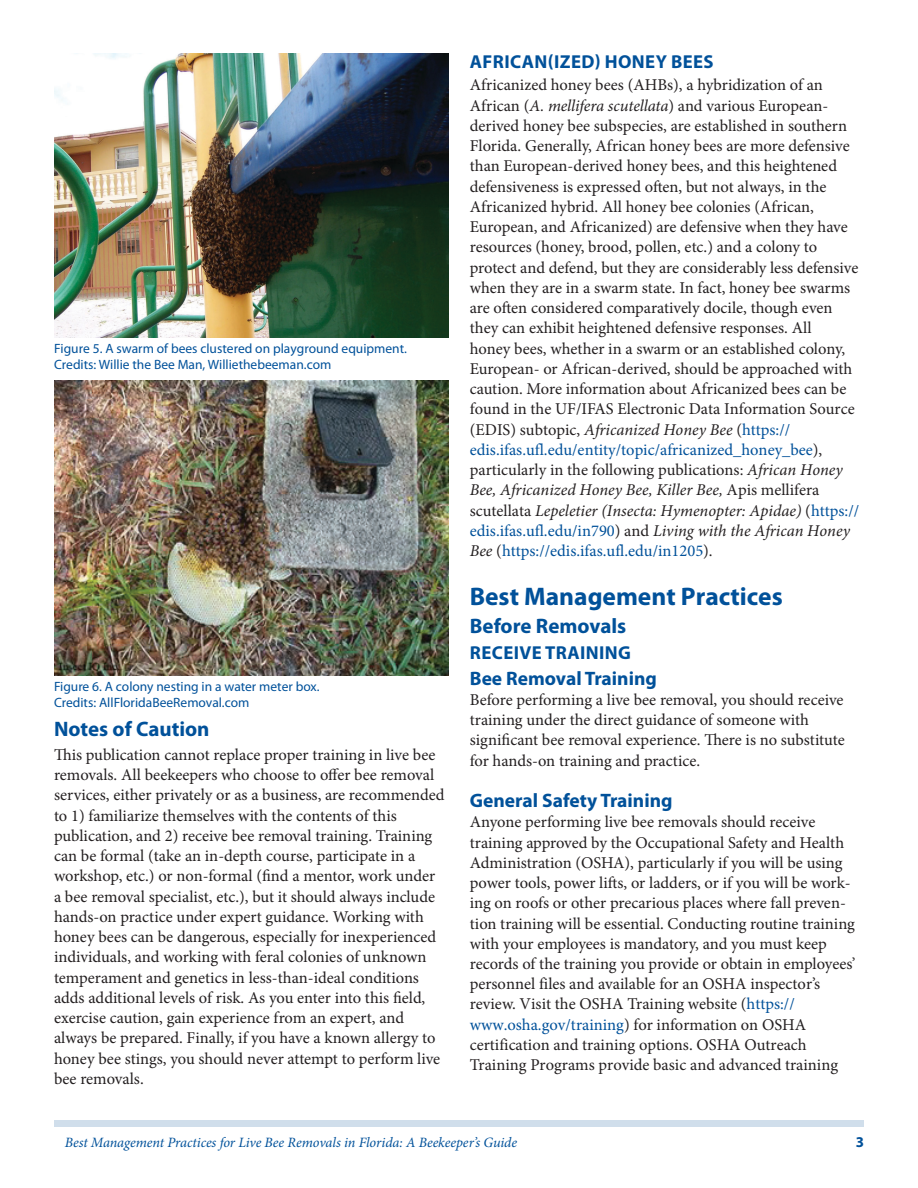
<style>
.page{position:relative;width:918px;height:1188px;background:#fff}
.page>*{position:absolute;margin:0;border:0;box-sizing:border-box;transform-origin:0 0}
.SectionHeading0{font:700 25.5px "Myriad Pro";color:#01519a}
.SectionHeading1{font:700 21px "Myriad Pro";color:#01519a}
.Paragraph{font:700 19.5px "Myriad Pro";color:#01519a}
.SectionHeading0-2{font:700 18.75px "Myriad Pro";letter-spacing:.02em;color:#01519a}
.SectionHeading2{font:700 18.75px "Myriad Pro";letter-spacing:.02em;color:#01519a}
.Paragraph-2{font:16.5px/20.2px "Minion Pro";color:#231f20}
.SectionHeading0-3{font:16.5px/20.2px "Minion Pro";color:#231f20}
.t1{font:700 15px "Myriad Pro";color:#01519a}
.RunningTitleItalics{font:italic 14.25px "Minion Pro";letter-spacing:-.005em;color:#01519a}
.t2{font:13.5px/15.9px "Myriad Pro";color:#01519a}
.s1{font-style:italic}
.s2{color:#01519a}
</style>
<div class="page">
<div style="left:54px;top:1120px;width:810px;height:7px;background:#d0deeb"></div>
<img style="left:54px;top:54px;width:394px;height:284px">
<img style="left:54px;top:380px;width:394px;height:295px">
<p class="t2" style="left:54px;top:341px;width:355px">Figure 5. A swarm of bees clustered on playground equipment.<br>Credits: Willie the Bee Man, Williethebeeman.com</p>
<p class="t2" style="left:54px;top:678px;width:267px;line-height:16.5px">Figure 6. A colony nesting in a water meter box.<br>Credits: AllFloridaBeeRemoval.com</p>
<p class="SectionHeading1" style="left:54px;top:716px;width:157px">Notes of Caution</p>
<p class="Paragraph-2" style="left:54px;top:745px;width:392px">This publication cannot replace proper training in live bee removals. All beekeepers who choose to offer bee removal services, either privately or as a business, are recommended to 1) familiarize themselves with the contents of this publication, and 2) receive bee removal training. Training can be formal (take an in-depth course, participate in a workshop, etc.) or non-formal (find a mentor, work under a bee removal specialist, etc.), but it should always include hands-on practice under expert guidance. Working with honey bees can be dangerous, especially for inexperienced individuals, and working with feral colonies of unknown temperament and genetics in less-than-ideal conditions adds additional levels of risk. As you enter into this field, exercise caution, gain experience from an expert, and always be prepared. Finally, if you have a known allergy to honey bee stings, you should never attempt to perform live bee removals.</p>
<p class="SectionHeading0-2" style="left:470px;top:50px;width:245px">AFRICAN(IZED) HONEY BEES</p>
<p class="SectionHeading0-3" style="left:470px;top:75px;width:391px">Africanized honey bees (AHBs), a hybridization of an African (<span class="s1">A. mellifera scutellata</span>) and various European&shy;derived honey bee subspecies, are established in southern Florida. Generally, African honey bees are more defensive than European-derived honey bees, and this heightened defensiveness is expressed often, but not always, in the Africanized hybrid. All honey bee colonies (African, European, and Africanized) are defensive when they have resources (honey, brood, pollen, etc.) and a colony to protect and defend, but they are considerably less defensive when they are in a swarm state. In fact, honey bee swarms are often considered comparatively docile, though even they can exhibit heightened defensive responses. All<br>honey bees, whether in a swarm or an established colony, European- or African-derived, should be approached with caution. More information about Africanized bees can be found in the UF/IFAS Electronic Data Information Source (EDIS) subtopic, <span class="s1">Africanized Honey Bee</span> (<span class="s2">https:// edis.ifas.ufl.edu/entity/topic/africanized_honey_bee</span>), particularly in the following publications: <span class="s1">African Honey Bee, Africanized Honey Bee, Killer Bee,</span> Apis mellifera scutellata <span class="s1">Lepeletier (Insecta: Hymenopter: Apidae)</span> (<span class="s2">https:// edis.ifas.ufl.edu/in790</span>) and <span class="s1">Living with the African Honey Bee</span> (<span class="s2">https://edis.ifas.ufl.edu/in1205</span>).</p>
<p class="SectionHeading0" style="left:470px;top:580px;width:314px">Best Management Practices</p>
<p class="SectionHeading1" style="left:470px;top:612px;width:158px">Before Removals</p>
<p class="SectionHeading2" style="left:470px;top:640px;width:163px">RECEIVE TRAINING</p>
<p class="Paragraph" style="left:470px;top:665px;width:189px">Bee Removal Training</p>
<p class="Paragraph-2" style="left:470px;top:690px;width:376px">Before performing a live bee removal, you should receive training under the direct guidance of someone with significant bee removal experience. There is no substitute for hands-on training and practice.</p>
<p class="Paragraph" style="left:470px;top:788px;width:204px">General Safety Training</p>
<p class="Paragraph-2" style="left:470px;top:812px;width:387px">Anyone performing live bee removals should receive training approved by the Occupational Safety and Health Administration (OSHA), particularly if you will be using power tools, power lifts, or ladders, or if you will be work&shy;ing on roofs or other precarious places where fall preven&shy;tion training will be essential. Conducting routine training with your employees is mandatory, and you must keep records of the training you provide or obtain in employees’ personnel files and available for an OSHA inspector’s review. Visit the OSHA Training website (<span class="s2">https:// www.osha.gov/training</span>) for information on OSHA certification and training options. OSHA Outreach Training Programs provide basic and advanced training</p>
<p class="RunningTitleItalics" style="left:65px;top:1133px;width:454px">Best Management Practices for Live Bee Removals in Florida: A Beekeeper’s Guide</p>
<p class="t1" style="left:856px;top:1133px;width:10px">3</p>
</div>
